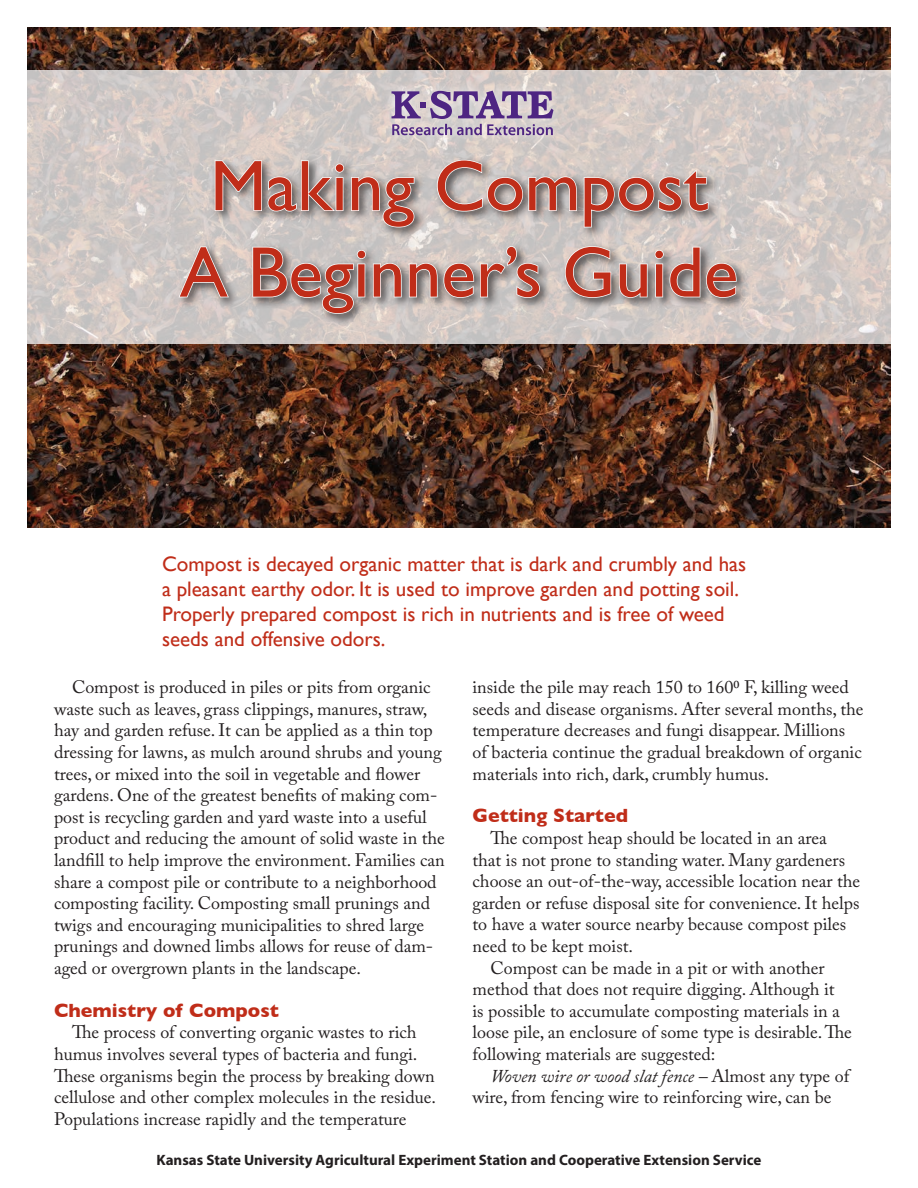
<style>
.page{position:relative;width:918px;height:1188px;background:#fff}
.page>*{position:absolute;margin:0;border:0;box-sizing:border-box;transform-origin:0 0}
.t1{font:72px/86.4px "Gill Sans";color:#c02d19;text-align:center}
.t2{font:21px/25.2px "Gill Sans";color:#c02d19}
.t3{font:700 19.5px "Gill Sans";color:#c02d19}
.t4{font:18px/21.6px "Adobe Caslon Pro";color:#231f20}
.t5{font:italic 18px "Adobe Caslon Pro";color:#231f20}
.t6{font:700 15px "Myriad Pro";color:#231f20}
.s1{font-style:normal}
</style>
<div class="page">
<img style="left:27px;top:27px;width:864px;height:500px">
<svg style="left:27px;top:70px;width:864px;height:274px;background:#d2cac6"></svg>
<div style="left:383px;top:81px;width:180px;height:63px;background:#fff;opacity:.75"></div>
<svg style="left:392px;top:91px;width:162px;height:44px;background:#a490b2"></svg>
<div style="left:176px;top:156px;width:573px;height:170px;background:#231f20;opacity:.75"></div>
<svg style="left:214px;top:160px;width:201px;height:68px;background:#b7b0ae"></svg>
<svg style="left:436px;top:159px;width:273px;height:69px;background:#bbb4b1"></svg>
<svg style="left:178px;top:246px;width:52px;height:53px;background:#b5afad"></svg>
<svg style="left:252px;top:246px;width:150px;height:69px;background:#b3aeac"></svg>
<svg style="left:408px;top:245px;width:133px;height:54px;background:#bab4b1"></svg>
<svg style="left:564px;top:245px;width:48px;height:54px;background:#b6afac"></svg>
<svg style="left:618px;top:263px;width:30px;height:36px"></svg>
<svg style="left:654px;top:246px;width:83px;height:53px;background:#b5aeac"></svg>
<h1 class="t1" style="left:180px;top:142px;width:560px">Making Compost<br>A Beginner’s Guide</h1>
<p class="t2" style="left:162px;top:551px;width:586px">Compost is decayed organic matter that is dark and crumbly and has a pleasant earthy odor. It is used to improve garden and potting soil.<br>Properly prepared compost is rich in nutrients and is free of weed seeds and offensive odors.</p>
<p class="t4" style="left:54px;top:676px;width:392px;text-indent:18px">Compost is produced in piles or pits from organic waste such as leaves, grass clippings, manures, straw, hay and garden refuse. It can be applied as a thin top dressing for lawns, as mulch around shrubs and young trees, or mixed into the soil in vegetable and flower gardens. One of the greatest benefits of making com&shy;post is recycling garden and yard waste into a useful product and reducing the amount of solid waste in the landfill to help improve the environment. Families can share a compost pile or contribute to a neighborhood composting facility. Composting small prunings and twigs and encouraging municipalities to shred large prunings and downed limbs allows for reuse of dam&shy;aged or overgrown plants in the landscape.</p>
<p class="t3" style="left:54px;top:995px;width:226px">Chemistry of Compost</p>
<p class="t4" style="left:54px;top:1021px;width:384px;text-indent:18px">The process of converting organic wastes to rich humus involves several types of bacteria and fungi.<br>These organisms begin the process by breaking down cellulose and other complex molecules in the residue.<br>Populations increase rapidly and the temperature</p>
<p class="t4" style="left:472px;top:676px;width:392px">inside the pile may reach 150 to 1600 F, killing weed seeds and disease organisms. After several months, the temperature decreases and fungi disappear. Millions of bacteria continue the gradual breakdown of organic materials into rich, dark, crumbly humus.</p>
<p class="t3" style="left:472px;top:800px;width:157px">Getting Started</p>
<p class="t4" style="left:490px;top:827px;width:338px">The compost heap should be located in an area</p>
<p class="t4" style="left:472px;top:849px;width:374px">that is not prone to standing water. Many gardeners</p>
<p class="t4" style="left:472px;top:870px;width:389px">choose an out-of-the-way, accessible location near the</p>
<p class="t4" style="left:472px;top:892px;width:388px">garden or refuse disposal site for convenience. It helps</p>
<p class="t4" style="left:472px;top:913px;width:375px">to have a water source nearby because compost piles</p>
<p class="t4" style="left:472px;top:935px;width:162px">need to be kept moist.</p>
<p class="t4" style="left:490px;top:957px;width:336px">Compost can be made in a pit or with another</p>
<p class="t4" style="left:472px;top:978px;width:364px">method that does not require digging. Although it</p>
<p class="t4" style="left:472px;top:1000px;width:369px">is possible to accumulate composting materials in a</p>
<p class="t4" style="left:472px;top:1021px;width:381px">loose pile, an enclosure of some type is desirable. The</p>
<p class="t4" style="left:472px;top:1043px;width:245px">following materials are suggested:</p>
<p class="t5" style="left:490px;top:1065px;width:360px">Woven wire or wood slat fence – <span class="s1">Almost any type of</span></p>
<p class="t4" style="left:472px;top:1086px;width:360px">wire, from fencing wire to reinforcing wire, can be</p>
<p class="t6" style="left:156px;top:1150px;width:607px">Kansas State University Agricultural Experiment Station and Cooperative Extension Service</p>
</div>
